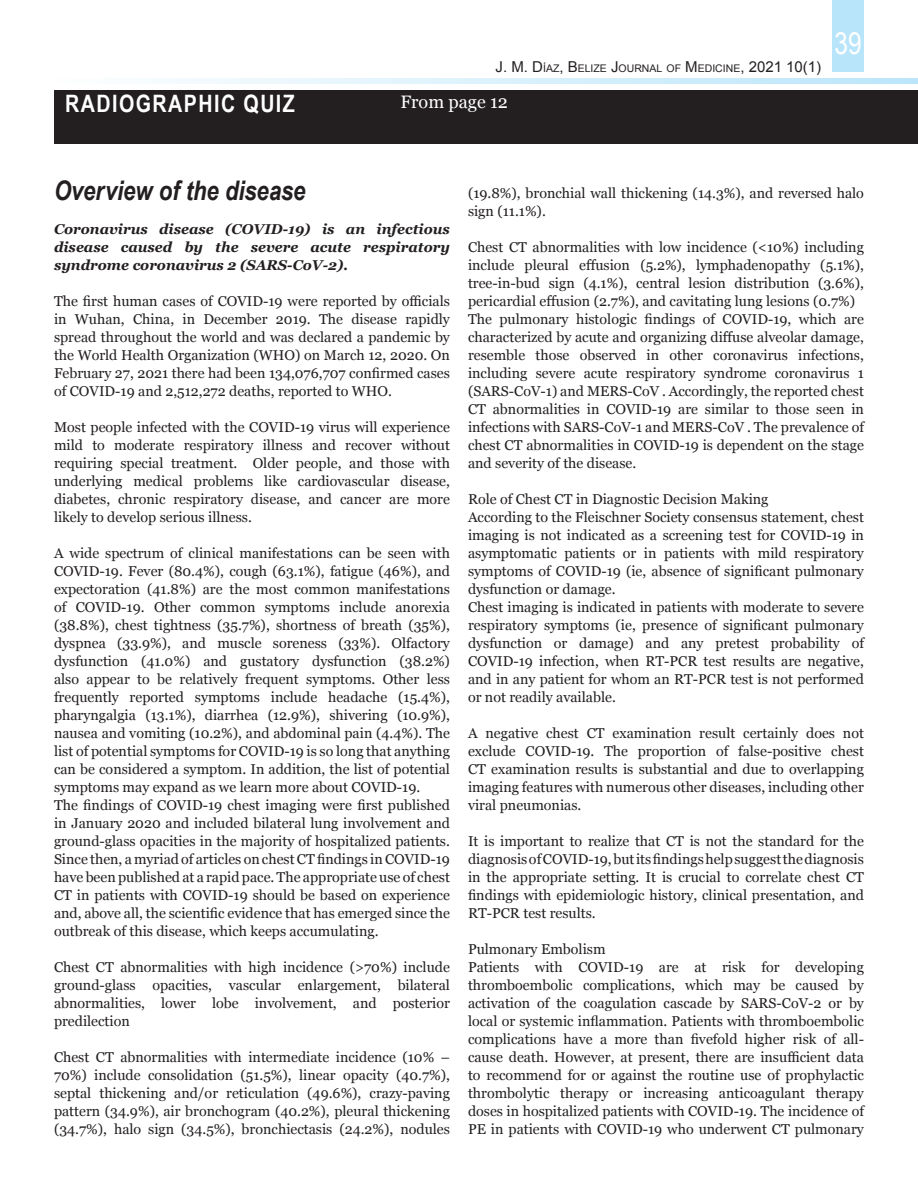
<style>
.page{position:relative;width:918px;height:1188px;background:#fff}
.page>*{position:absolute;margin:0;border:0;box-sizing:border-box;transform-origin:0 0}
.t1{font:30px "Arial Narrow";color:#fff}
.Quiz_Presentación_de{font:italic 700 27px "Arial Narrow";letter-spacing:-.005em;color:#231f20}
.Noticias_de_relleno{font:700 24px "Arial Narrow";letter-spacing:.06em;color:#fff}
.t2{font:18px "Georgia";color:#fff}
.Quiz_Explicac_del_ca{font:14.25px/18px "Georgia";color:#231f20;text-align:justify}
.Quiz_Explicac_del_ca-2{font:italic 700 14.25px/18px "Georgia";color:#231f20;text-align:justify}
.t3{font:10.5px "Arial";color:#231f20}
.s1{font-size:15px}
</style>
<div class="page">
<div style="left:832px;top:0;width:32px;height:72px;background:#b9e5fa"></div>
<svg style="left:177px;top:78px;width:741px;height:6px;background:#d7effb"></svg>
<div style="left:54px;top:90px;width:864px;height:54px;background:#231f20"></div>
<p class="Noticias_de_relleno" style="left:65px;top:85px;width:231px">RADIOGRAPHIC QUIZ</p>
<p class="t3" style="left:496px;top:61px;width:327px"><span class="s1">J. M. D</span>ÍAZ<span class="s1">, B</span>ELIZE <span class="s1">J</span>OURNAL OF <span class="s1">M</span>EDICINE<span class="s1">, 2021 10(1)</span></p>
<p class="t2" style="left:400px;top:89px;width:109px">From page 12</p>
<h1 class="t1" style="left:835px;top:21px;width:29px">39</h1>
<p class="Quiz_Presentación_de" style="left:54px;top:170px;width:253px">Overview of the disease</p>
<p class="Quiz_Explicac_del_ca-2" style="left:54px;top:219px;width:398px">Coronavirus disease (COVID-19) is an infectious disease caused by the severe acute respiratory syndrome coronavirus 2 (SARS-CoV-2).</p>
<p class="Quiz_Explicac_del_ca" style="left:54px;top:291px;width:398px">The first human cases of COVID-19 were reported by officials in Wuhan, China, in December 2019. The disease rapidly spread throughout the world and was declared a pandemic by the World Health Organization (WHO) on March 12, 2020. On February 27, 2021 there had been 134,076,707 confirmed cases of COVID-19 and 2,512,272 deaths, reported to WHO.</p>
<p class="Quiz_Explicac_del_ca" style="left:54px;top:417px;width:398px">Most people infected with the COVID-19 virus will experience mild to moderate respiratory illness and recover without requiring special treatment. Older people, and those with underlying medical problems like cardiovascular disease, diabetes, chronic respiratory disease, and cancer are more likely to develop serious illness.</p>
<p class="Quiz_Explicac_del_ca" style="left:54px;top:543px;width:398px">A wide spectrum of clinical manifestations can be seen with COVID-19. Fever (80.4%), cough (63.1%), fatigue (46%), and expectoration (41.8%) are the most common manifestations of COVID-19. Other common symptoms include anorexia (38.8%), chest tightness (35.7%), shortness of breath (35%), dyspnea (33.9%), and muscle soreness (33%). Olfactory dysfunction (41.0%) and gustatory dysfunction (38.2%) also appear to be relatively frequent symptoms. Other less frequently reported symptoms include headache (15.4%), pharyngalgia (13.1%), diarrhea (12.9%), shivering (10.9%), nausea and vomiting (10.2%), and abdominal pain (4.4%). The list of potential symptoms for COVID-19 is so long that anything can be considered a symptom. In addition, the list of potential symptoms may expand as we learn more about COVID-19.</p>
<p class="Quiz_Explicac_del_ca" style="left:54px;top:795px;width:398px">The findings of COVID-19 chest imaging were first published in January 2020 and included bilateral lung involvement and ground-glass opacities in the majority of hospitalized patients.<br>Since then, a myriad of articles on chest CT findings in COVID-19 have been published at a rapid pace. The appropriate use of chest CT in patients with COVID-19 should be based on experience and, above all, the scientific evidence that has emerged since the outbreak of this disease, which keeps accumulating.</p>
<p class="Quiz_Explicac_del_ca" style="left:54px;top:957px;width:397px">Chest CT abnormalities with high incidence (&gt;70%) include ground-glass opacities, vascular enlargement, bilateral abnormalities, lower lobe involvement, and posterior predilection</p>
<p class="Quiz_Explicac_del_ca" style="left:54px;top:1047px;width:398px">Chest CT abnormalities with intermediate incidence (10% – 70%) include consolidation (51.5%), linear opacity (40.7%), septal thickening and/or reticulation (49.6%), crazy-paving pattern (34.9%), air bronchogram (40.2%), pleural thickening (34.7%), halo sign (34.5%), bronchiectasis (24.2%), nodules</p>
<p class="Quiz_Explicac_del_ca" style="left:468px;top:183px;width:397px">(19.8%), bronchial wall thickening (14.3%), and reversed halo sign (11.1%).</p>
<p class="Quiz_Explicac_del_ca" style="left:468px;top:237px;width:398px">Chest CT abnormalities with low incidence (&lt;10%) including include pleural effusion (5.2%), lymphadenopathy (5.1%), tree-in-bud sign (4.1%), central lesion distribution (3.6%), pericardial effusion (2.7%), and cavitating lung lesions (0.7%)</p>
<p class="Quiz_Explicac_del_ca" style="left:468px;top:309px;width:398px">The pulmonary histologic findings of COVID-19, which are characterized by acute and organizing diffuse alveolar damage, resemble those observed in other coronavirus infections, including severe acute respiratory syndrome coronavirus 1 (SARS-CoV-1) and MERS-CoV . Accordingly, the reported chest CT abnormalities in COVID-19 are similar to those seen in infections with SARS-CoV-1 and MERS-CoV . The prevalence of chest CT abnormalities in COVID-19 is dependent on the stage and severity of the disease.</p>
<p class="Quiz_Explicac_del_ca" style="left:468px;top:489px;width:302px">Role of Chest CT in Diagnostic Decision Making</p>
<p class="Quiz_Explicac_del_ca" style="left:468px;top:507px;width:398px">According to the Fleischner Society consensus statement, chest imaging is not indicated as a screening test for COVID-19 in asymptomatic patients or in patients with mild respiratory symptoms of COVID-19 (ie, absence of significant pulmonary dysfunction or damage.</p>
<p class="Quiz_Explicac_del_ca" style="left:468px;top:597px;width:398px">Chest imaging is indicated in patients with moderate to severe respiratory symptoms (ie, presence of significant pulmonary dysfunction or damage) and any pretest probability of COVID-19 infection, when RT-PCR test results are negative, and in any patient for whom an RT-PCR test is not performed or not readily available.</p>
<p class="Quiz_Explicac_del_ca" style="left:468px;top:723px;width:397px">A negative chest CT examination result certainly does not exclude COVID-19. The proportion of false-positive chest CT examination results is substantial and due to overlapping imaging features with numerous other diseases, including other viral pneumonias.</p>
<p class="Quiz_Explicac_del_ca" style="left:468px;top:831px;width:398px">It is important to realize that CT is not the standard for the diagnosis of COVID-19, but its findings help suggest the diagnosis in the appropriate setting. It is crucial to correlate chest CT findings with epidemiologic history, clinical presentation, and RT-PCR test results.</p>
<p class="Quiz_Explicac_del_ca" style="left:468px;top:939px;width:139px">Pulmonary Embolism</p>
<p class="Quiz_Explicac_del_ca" style="left:468px;top:957px;width:397px">Patients with COVID-19 are at risk for developing thromboembolic complications, which may be caused by activation of the coagulation cascade by SARS-CoV-2 or by local or systemic inflammation. Patients with thromboembolic complications have a more than fivefold higher risk of all&shy;cause death. However, at present, there are insufficient data to recommend for or against the routine use of prophylactic thrombolytic therapy or increasing anticoagulant therapy doses in hospitalized patients with COVID-19. The incidence of PE in patients with COVID-19 who underwent CT pulmonary</p>
</div>
